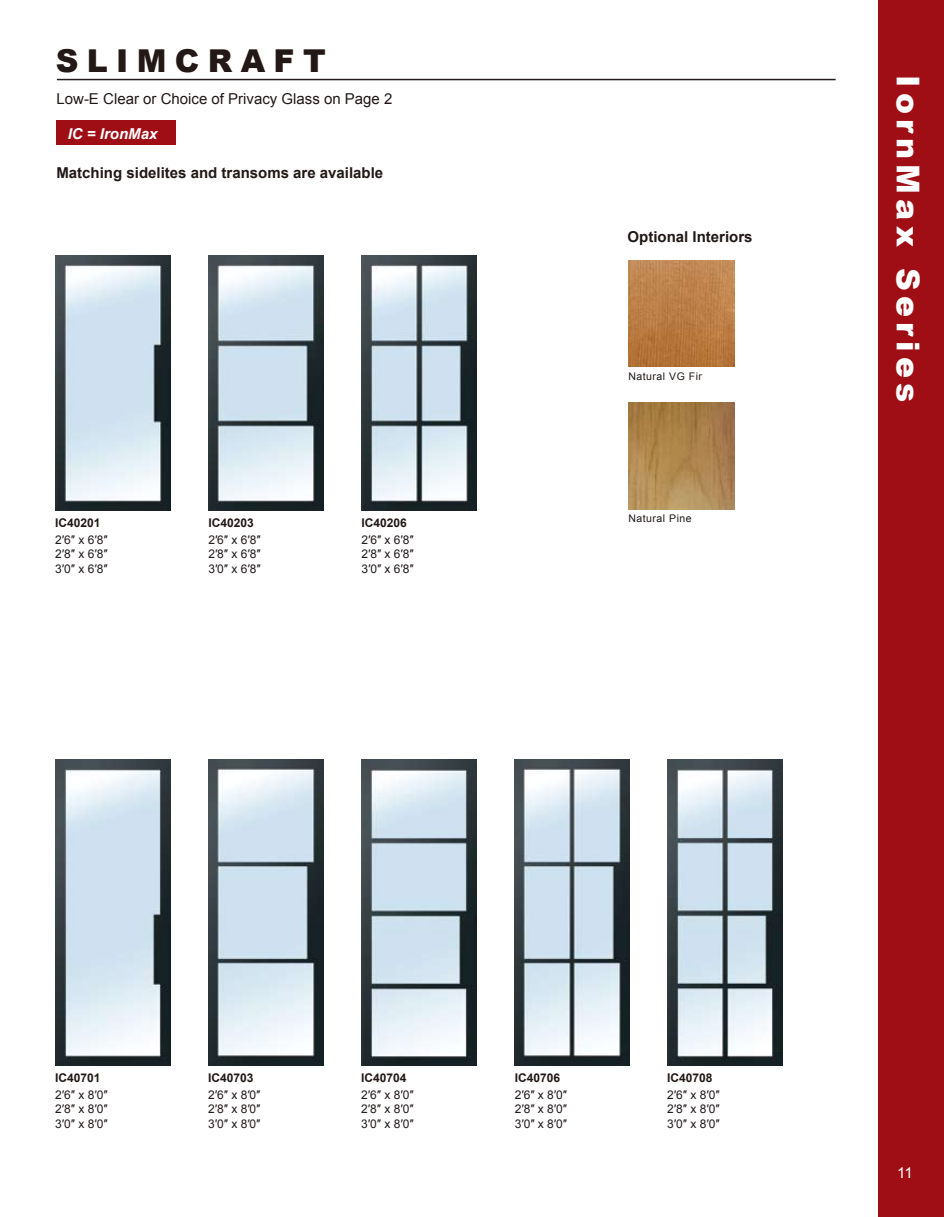
<style>
.page{position:relative;width:944px;height:1217px;background:#fff}
.page>*{position:absolute;margin:0;border:0;box-sizing:border-box;transform-origin:0 0}
.t1{font:900 31.5px "Arial";letter-spacing:.165em;color:#fff}
.t2{font:900 31.5px "Arial";letter-spacing:.265em;color:#221815}
.t3{font:700 15px "Arial";color:#221815}
.t4{font:15px "Arial";color:#221815}
.t5{font:700 15px "Arial";color:#201815}
.t6{font:italic 700 15px "Arial";color:#fff}
.t7{font:15px "Arial";color:#fff}
.t8{font:12px/14.4px "Arial";color:#241c1d;text-align:justify}
.t9{font:700 12px "Arial";color:#221815}
.t10{font:10.5px "Arial";letter-spacing:.045em;color:#201815}
</style>
<div class="page">
<hr style="left:57px;top:79px;width:779px;height:1px;background:#241c1d">
<img style="left:55px;top:255px;width:115px;height:255px">
<img style="left:208px;top:255px;width:115px;height:255px">
<img style="left:361px;top:255px;width:115px;height:255px">
<img style="left:55px;top:759px;width:115px;height:306px">
<img style="left:361px;top:759px;width:115px;height:306px">
<img style="left:667px;top:759px;width:115px;height:306px">
<img style="left:629px;top:260px;width:106px;height:106px">
<img style="left:629px;top:403px;width:106px;height:106px">
<div style="left:57px;top:120px;width:119px;height:25px;background:#a00e15"></div>
<div style="left:878px;top:0;width:66px;height:1216px;background:#a00e15"></div>
<img style="left:208px;top:759px;width:115px;height:306px">
<img style="left:515px;top:759px;width:115px;height:306px">
<h1 class="t2" style="left:56px;top:38px;width:272px">SLIMCRAFT</h1>
<p class="t4" style="left:56px;top:89px;width:337px">Low-E Clear or Choice of Privacy Glass on Page 2</p>
<p class="t6" style="left:68px;top:123px;width:91px">IC = IronMax</p>
<p class="t3" style="left:56px;top:163px;width:328px">Matching sidelites and transoms are available</p>
<p class="t9" style="left:55px;top:514px;width:47px">IC40201</p>
<p class="t8" style="left:55px;top:532px;width:54px">2′6″ x 6′8″ 2′8″ x 6′8″ 3′0″ x 6′8″</p>
<p class="t9" style="left:208px;top:514px;width:47px">IC40203</p>
<p class="t8" style="left:208px;top:532px;width:54px">2′6″ x 6′8″ 2′8″ x 6′8″ 3′0″ x 6′8″</p>
<p class="t9" style="left:361px;top:514px;width:47px">IC40206</p>
<p class="t8" style="left:361px;top:532px;width:54px">2′6″ x 6′8″ 2′8″ x 6′8″ 3′0″ x 6′8″</p>
<p class="t5" style="left:627px;top:226px;width:127px">Optional Interiors</p>
<p class="t10" style="left:628px;top:369px;width:75px">Natural VG Fir</p>
<p class="t10" style="left:628px;top:511px;width:65px">Natural Pine</p>
<h1 class="t1" style="left:931px;top:75px;width:328px;rotate:90deg">IornMax Series</h1>
<p class="t9" style="left:55px;top:1068px;width:47px">IC40701</p>
<p class="t8" style="left:55px;top:1087px;width:54px">2′6″ x 8′0″ 2′8″ x 8′0″ 3′0″ x 8′0″</p>
<p class="t9" style="left:208px;top:1068px;width:47px">IC40703</p>
<p class="t8" style="left:208px;top:1087px;width:54px">2′6″ x 8′0″ 2′8″ x 8′0″ 3′0″ x 8′0″</p>
<p class="t9" style="left:361px;top:1068px;width:47px">IC40704</p>
<p class="t8" style="left:361px;top:1087px;width:54px">2′6″ x 8′0″ 2′8″ x 8′0″ 3′0″ x 8′0″</p>
<p class="t9" style="left:515px;top:1068px;width:47px">IC40706</p>
<p class="t8" style="left:515px;top:1087px;width:54px">2′6″ x 8′0″ 2′8″ x 8′0″ 3′0″ x 8′0″</p>
<p class="t9" style="left:667px;top:1068px;width:47px">IC40708</p>
<p class="t8" style="left:667px;top:1087px;width:54px">2′6″ x 8′0″ 2′8″ x 8′0″ 3′0″ x 8′0″</p>
<p class="t7" style="left:897px;top:1162px;width:17px">11</p>
</div>
